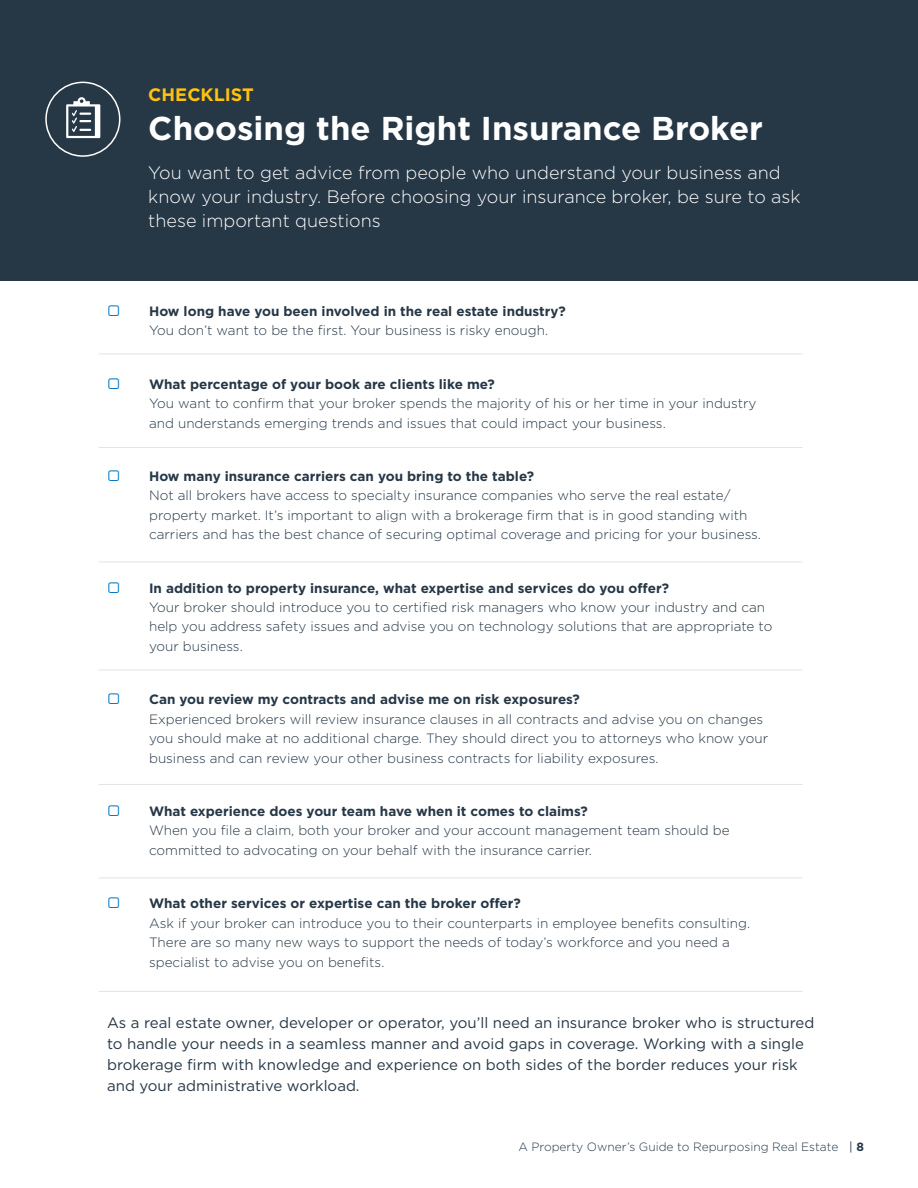
<style>
.page{position:relative;width:918px;height:1188px;background:#fff}
.page>*{position:absolute;margin:0;border:0;box-sizing:border-box;transform-origin:0 0}
.t1{font:700 33px "Gotham";color:#fff}
.t2{font:300 18px/24px "Gotham";color:#fff}
.t3{font:700 18px "Gotham";color:#ffc20e}
.t4{font:15px/21px "Gotham";color:#263746}
.t5{font:300 13.5px/19.5px "Gotham";color:#263746}
.t6{font:700 13.5px "Gotham";color:#263746}
.t7{font:300 12px "Gotham";color:#263746}
.s1{font-weight:400}
.s2{font-weight:700}
</style>
<div class="page">
<div style="left:0;top:0;width:918px;height:281px;background:#263746"></div>
<svg style="left:66px;top:97px;width:34px;height:41px"></svg>
<div style="left:45px;top:82px;width:75px;height:75px;border:2px solid #fff;border-radius:50%"></div>
<hr style="left:99px;top:354px;width:703px;height:1px;background:#e3e3e3">
<hr style="left:99px;top:447px;width:703px;height:1px;background:#e3e3e3">
<hr style="left:99px;top:562px;width:703px;height:1px;background:#e3e3e3">
<hr style="left:99px;top:670px;width:703px;height:1px;background:#e3e3e3">
<hr style="left:99px;top:784px;width:703px;height:1px;background:#e3e3e3">
<hr style="left:99px;top:878px;width:703px;height:1px;background:#e3e3e3">
<hr style="left:99px;top:991px;width:703px;height:1px;background:#e3e3e3">
<h2 class="t3" style="left:148px;top:82px;width:107px">CHECKLIST</h2>
<h1 class="t1" style="left:148px;top:107px;width:616px">Choosing the Right Insurance Broker</h1>
<h2 class="t2" style="left:148px;top:161px;width:654px">You want to get advice from people who understand your business and know your industry. Before choosing your insurance broker, be sure to ask these important questions</h2>
<p class="t6" style="left:149px;top:302px;width:418px">How long have you been involved in the real estate industry?</p>
<p class="t5" style="left:149px;top:320px;width:401px">You don’t want to be the first. Your business is risky enough.</p>
<p class="t6" style="left:149px;top:375px;width:347px">What percentage of your book are clients like me?</p>
<p class="t5" style="left:149px;top:393px;width:609px">You want to confirm that your broker spends the majority of his or her time in your industry and understands emerging trends and issues that could impact your business.</p>
<p class="t6" style="left:149px;top:467px;width:387px">How many insurance carriers can you bring to the table?</p>
<p class="t5" style="left:149px;top:485px;width:614px">Not all brokers have access to specialty insurance companies who serve the real estate/ property market. It’s important to align with a brokerage firm that is in good standing with carriers and has the best chance of securing optimal coverage and pricing for your business.</p>
<p class="t6" style="left:149px;top:579px;width:521px">In addition to property insurance, what expertise and services do you offer?</p>
<p class="t5" style="left:149px;top:597px;width:625px">Your broker should introduce you to certified risk managers who know your industry and can help you address safety issues and advise you on technology solutions that are appropriate to your business.</p>
<p class="t6" style="left:149px;top:691px;width:432px">Can you review my contracts and advise me on risk exposures?</p>
<p class="t5" style="left:149px;top:709px;width:621px">Experienced brokers will review insurance clauses in all contracts and advise you on changes you should make at no additional charge. They should direct you to attorneys who know your business and can review your other business contracts for liability exposures.</p>
<p class="t6" style="left:149px;top:802px;width:440px">What experience does your team have when it comes to claims?</p>
<p class="t5" style="left:149px;top:821px;width:582px">When you file a claim, both your broker and your account management team should be committed to advocating on your behalf with the insurance carrier.</p>
<p class="t6" style="left:149px;top:894px;width:373px">What other services or expertise can the broker offer?</p>
<p class="t5" style="left:149px;top:913px;width:603px">Ask if your broker can introduce you to their counterparts in employee benefits consulting.<br>There are so many new ways to support the needs of today’s workforce and you need a specialist to advise you on benefits.</p>
<p class="t4" style="left:107px;top:1012px;width:709px">As a real estate owner, developer or operator, you’ll need an insurance broker who is structured to handle your needs in a seamless manner and avoid gaps in coverage. Working with a single brokerage firm with knowledge and experience on both sides of the border reduces your risk and your administrative workload.</p>
<p class="t7" style="left:518px;top:1139px;width:347px">A Property Owner’s Guide to Repurposing Real Estate <span class="s1">|</span> <span class="s2">8</span></p>
</div>
